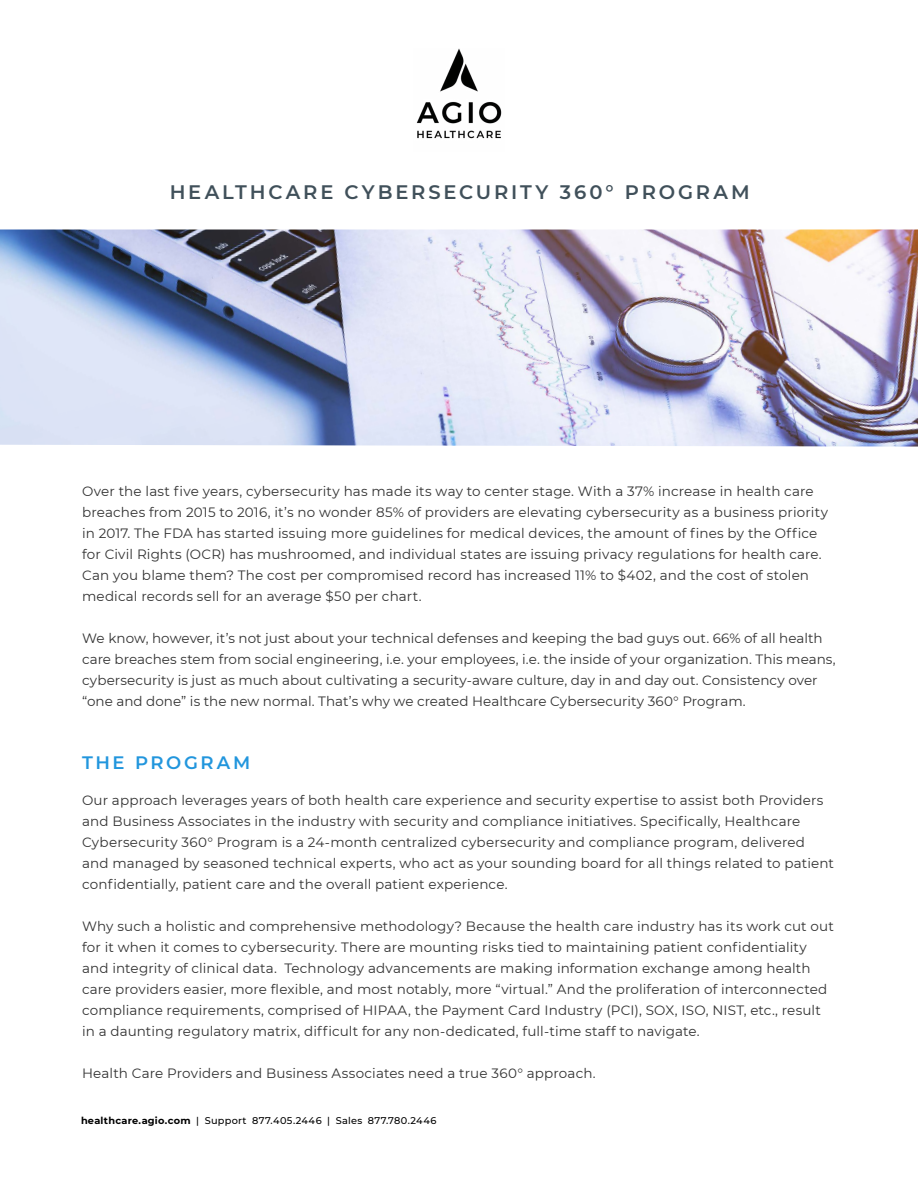
<style>
.page{position:relative;width:918px;height:1188px;background:#fff}
.page>*{position:absolute;margin:0;border:0;box-sizing:border-box;transform-origin:0 0}
.t1{font:600 19.5px "Montserrat";letter-spacing:.145em;color:#40505a}
.t2{font:600 18px "Montserrat";letter-spacing:.145em;color:#2296dd}
.t3{font:13.5px/21px "Montserrat";letter-spacing:.01em;color:#323232}
.t4{font:500 9.75px "Montserrat";letter-spacing:.035em;color:#000}
.s1{font-weight:700}
</style>
<div class="page">
<img style="left:0;top:230px;width:918px;height:217px">
<img style="left:416px;top:49px;width:86px;height:90px">
<h1 class="t1" style="left:170px;top:178px;width:581px">HEALTHCARE CYBERSECURITY 360° PROGRAM</h1>
<p class="t3" style="left:82px;top:480px;width:747px">Over the last five years, cybersecurity has made its way to center stage. With a 37% increase in health care breaches from 2015 to 2016, it’s no wonder 85% of providers are elevating cybersecurity as a business priority in 2017. The FDA has started issuing more guidelines for medical devices, the amount of fines by the Office for Civil Rights (OCR) has mushroomed, and individual states are issuing privacy regulations for health care.<br>Can you blame them? The cost per compromised record has increased 11% to $402, and the cost of stolen medical records sell for an average $50 per chart.</p>
<p class="t3" style="left:82px;top:627px;width:755px">We know, however, it’s not just about your technical defenses and keeping the bad guys out. 66% of all health care breaches stem from social engineering, i.e. your employees, i.e. the inside of your organization. This means, cybersecurity is just as much about cultivating a security-aware culture, day in and day out. Consistency over “one and done” is the new normal. That’s why we created Healthcare Cybersecurity 360° Program.</p>
<h2 class="t2" style="left:82px;top:750px;width:170px">THE PROGRAM</h2>
<p class="t3" style="left:82px;top:789px;width:753px">Our approach leverages years of both health care experience and security expertise to assist both Providers and Business Associates in the industry with security and compliance initiatives. Specifically, Healthcare Cybersecurity 360° Program is a 24-month centralized cybersecurity and compliance program, delivered and managed by seasoned technical experts, who act as your sounding board for all things related to patient confidentially, patient care and the overall patient experience.</p>
<p class="t3" style="left:82px;top:915px;width:753px">Why such a holistic and comprehensive methodology? Because the health care industry has its work cut out for it when it comes to cybersecurity. There are mounting risks tied to maintaining patient confidentiality and integrity of clinical data. Technology advancements are making information exchange among health care providers easier, more flexible, and most notably, more “virtual.” And the proliferation of interconnected compliance requirements, comprised of HIPAA, the Payment Card Industry (PCI), SOX, ISO, NIST, etc., result in a daunting regulatory matrix, difficult for any non-dedicated, full-time staff to navigate.</p>
<p class="t3" style="left:82px;top:1062px;width:515px">Health Care Providers and Business Associates need a true 360° approach.</p>
<p class="t4" style="left:81px;top:1114px;width:357px"><span class="s1">healthcare.agio.com</span> | Support 877.405.2446 | Sales 877.780.2446</p>
</div>
